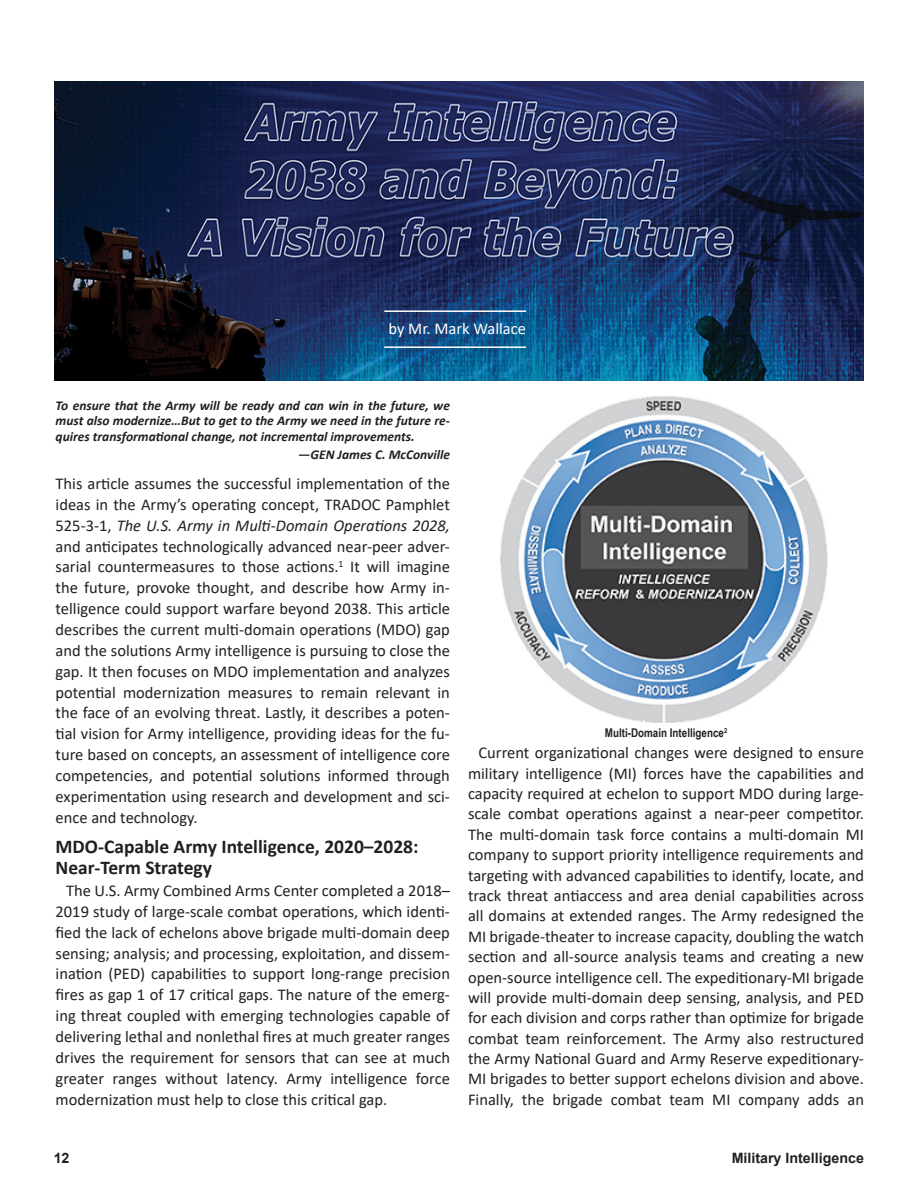
<style>
.page{position:relative;width:918px;height:1188px;background:#fff}
.page>*{position:absolute;margin:0;border:0;box-sizing:border-box;transform-origin:0 0}
.t1{font:700 19.5px/21px "Calibri";color:#231f20}
.t2{font:16.5px/20.9px "Calibri";color:#231f20;text-align:justify}
.t3{font:16.5px "Calibri";color:#fff}
.t4{font:700 14.25px "Arial";color:#231f20}
.t5{font:italic 700 13.5px/15.8px "Calibri";color:#231f20;text-align:justify}
.t6{font:700 12px "Arial Narrow";color:#231f20}
.s1{font-style:italic}
</style>
<div class="page">
<img style="left:54px;top:81px;width:810px;height:300px">
<hr style="left:384px;top:310px;width:142px;height:2px;background:#fff">
<hr style="left:384px;top:346px;width:142px;height:2px;background:#fff">
<img style="left:500px;top:396px;width:328px;height:327px">
<p class="t3" style="left:389px;top:318px;width:139px">by Mr. Mark Wallace</p>
<p class="t5" style="left:56px;top:397px;width:396px">To ensure that the Army will be ready and can win in the future, we must also modernize…But to get to the Army we need in the future re&shy;quires transformational change, not incremental improvements.</p>
<p class="t5" style="left:298px;top:446px;width:153px">—GEN James C. McConville</p>
<p class="t2" style="left:56px;top:473px;width:396px">This article assumes the successful implementation of the ideas in the Army’s operating concept, TRADOC Pamphlet 525-3-1, <span class="s1">The U.S. Army in Multi-Domain Operations 2028, </span>and anticipates technologically advanced near-peer adver&shy;sarial countermeasures to those actions.<sup>1</sup> It will imagine the future, provoke thought, and describe how Army in&shy;telligence could support warfare beyond 2038. This article describes the current multi-domain operations (MDO) gap and the solutions Army intelligence is pursuing to close the gap. It then focuses on MDO implementation and analyzes potential modernization measures to remain relevant in the face of an evolving threat. Lastly, it describes a poten&shy;tial vision for Army intelligence, providing ideas for the fu&shy;ture based on concepts, an assessment of intelligence core competencies, and potential solutions informed through experimentation using research and development and sci&shy;ence and technology.</p>
<p class="t1" style="left:56px;top:835px;width:364px">MDO-Capable Army Intelligence, 2020–2028:<br>Near-Term Strategy</p>
<p class="t2" style="left:56px;top:880px;width:396px;text-indent:10px">The U.S. Army Combined Arms Center completed a 2018– 2019 study of large-scale combat operations, which identi&shy;fied the lack of echelons above brigade multi-domain deep sensing; analysis; and processing, exploitation, and dissem&shy;ination (PED) capabilities to support long-range precision fires as gap 1 of 17 critical gaps. The nature of the emerg&shy;ing threat coupled with emerging technologies capable of delivering lethal and nonlethal fires at much greater ranges drives the requirement for sensors that can see at much greater ranges without latency. Army intelligence force modernization must help to close this critical gap.</p>
<p class="t6" style="left:605px;top:724px;width:124px">Multi-Domain Intelligence<sup>2</sup></p>
<p class="t2" style="left:468px;top:742px;width:398px;line-height:20.4px;text-indent:10px">Current organizational changes were designed to ensure military intelligence (MI) forces have the capabilities and capacity required at echelon to support MDO during large&shy;scale combat operations against a near-peer competitor.<br>The multi-domain task force contains a multi-domain MI company to support priority intelligence requirements and targeting with advanced capabilities to identify, locate, and track threat antiaccess and area denial capabilities across all domains at extended ranges. The Army redesigned the MI brigade-theater to increase capacity, doubling the watch section and all-source analysis teams and creating a new open-source intelligence cell. The expeditionary-MI brigade will provide multi-domain deep sensing, analysis, and PED for each division and corps rather than optimize for brigade combat team reinforcement. The Army also restructured the Army National Guard and Army Reserve expeditionary-MI brigades to better support echelons division and above.<br>Finally, the brigade combat team MI company adds an</p>
<p class="t4" style="left:54px;top:1148px;width:17px">12</p>
<p class="t4" style="left:732px;top:1148px;width:134px">Military Intelligence</p>
</div>
